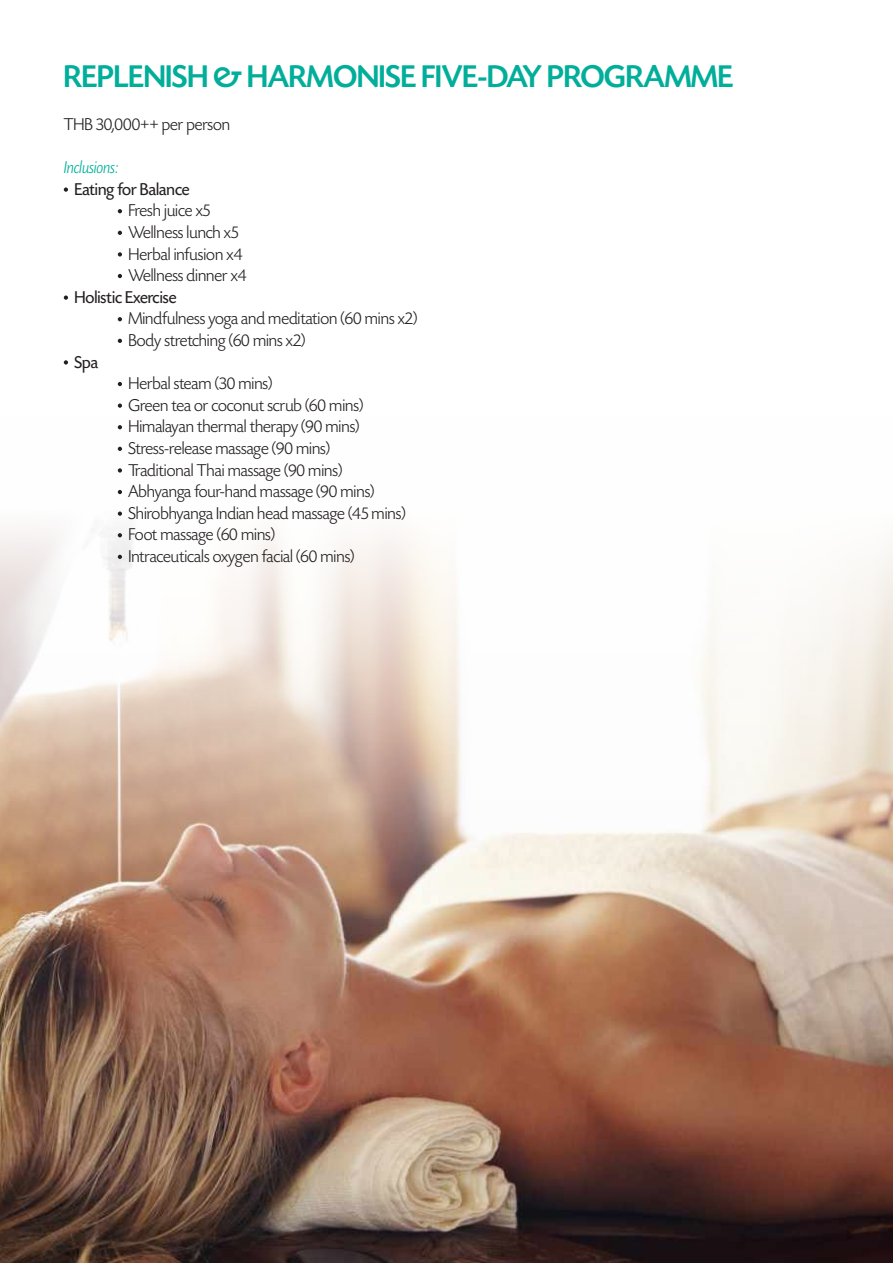
<style>
.page{position:relative;width:893px;height:1263px;background:#fff}
.page>*{position:absolute;margin:0;border:0;box-sizing:border-box;transform-origin:0 0}
.t1{font:500 33px "Today SHOP";color:#00ae9a}
.t2{font:300 18px/21.6px "Today SHOP";color:#231f20}
.t3{font:18px "Today SHOP";color:#231f20}
.t4{font:italic 300 18px "Today SHOP";color:#00ae9a}
</style>
<div class="page">
<img style="left:0;top:426px;width:893px;height:837px">
<svg style="left:64px;top:187px;width:4px;height:5px"></svg>
<svg style="left:118px;top:209px;width:4px;height:4px"></svg>
<svg style="left:118px;top:231px;width:4px;height:4px"></svg>
<svg style="left:118px;top:252px;width:4px;height:5px"></svg>
<svg style="left:118px;top:274px;width:4px;height:4px"></svg>
<svg style="left:64px;top:295px;width:4px;height:5px"></svg>
<svg style="left:118px;top:317px;width:4px;height:4px"></svg>
<svg style="left:118px;top:339px;width:4px;height:4px"></svg>
<svg style="left:64px;top:360px;width:4px;height:5px"></svg>
<svg style="left:118px;top:382px;width:4px;height:4px"></svg>
<svg style="left:118px;top:403px;width:4px;height:5px"></svg>
<svg style="left:118px;top:425px;width:4px;height:4px"></svg>
<svg style="left:118px;top:447px;width:4px;height:4px"></svg>
<svg style="left:118px;top:468px;width:4px;height:5px"></svg>
<svg style="left:118px;top:490px;width:4px;height:4px"></svg>
<svg style="left:118px;top:511px;width:4px;height:5px"></svg>
<svg style="left:118px;top:533px;width:4px;height:4px"></svg>
<svg style="left:118px;top:555px;width:4px;height:4px"></svg>
<h1 class="t1" style="left:64px;top:59px;width:671px">REPLENISH &amp; HARMONISE FIVE-DAY PROGRAMME</h1>
<p class="t2" style="left:64px;top:114px;width:168px">THB 30,000++ per person</p>
<p class="t4" style="left:64px;top:158px;width:56px">Inclusions:</p>
<p class="t3" style="left:74px;top:180px;width:117px">Eating for Balance</p>
<p class="t2" style="left:128px;top:200px;width:120px">Fresh juice x5<br>Wellness lunch x5<br>Herbal infusion x4<br>Wellness dinner x4</p>
<p class="t3" style="left:74px;top:288px;width:104px">Holistic Exercise</p>
<p class="t2" style="left:128px;top:308px;width:290px">Mindfulness yoga and meditation (60 mins x2)<br>Body stretching (60 mins x2)</p>
<p class="t3" style="left:74px;top:352px;width:25px">Spa</p>
<p class="t2" style="left:128px;top:373px;width:279px">Herbal steam (30 mins)<br>Green tea or coconut scrub (60 mins)<br>Himalayan thermal therapy (90 mins)<br>Stress-release massage (90 mins)<br>Traditional Thai massage (90 mins)<br>Abhyanga four-hand massage (90 mins)<br>Shirobhyanga Indian head massage (45 mins)<br>Foot massage (60 mins)<br>Intraceuticals oxygen facial (60 mins)</p>
</div>
